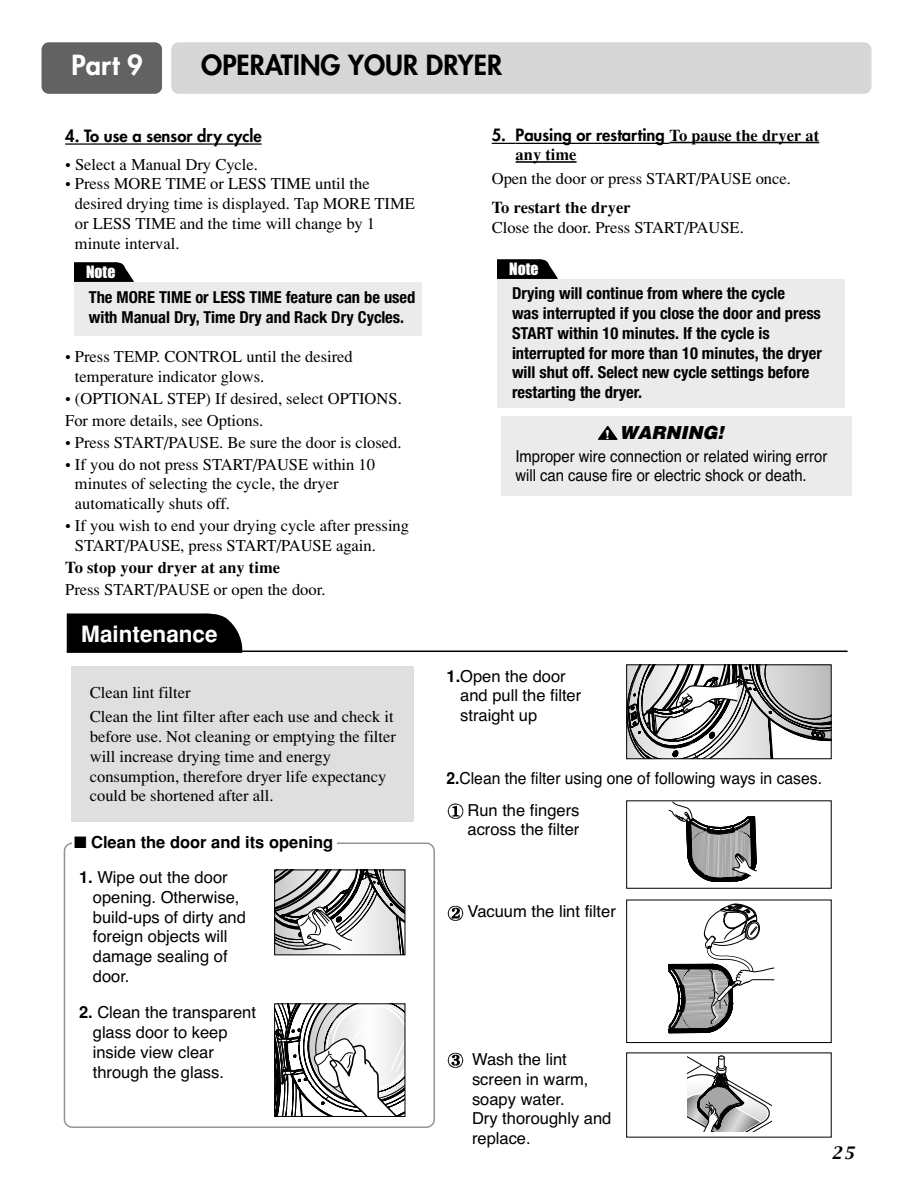
<style>
.page{position:relative;width:914px;height:1190px;background:#fff}
.page>*{position:absolute;margin:0;border:0;box-sizing:border-box;transform-origin:0 0}
.t1{font:800 27px "Futura";color:#000}
.t2{font:800 27px "Futura";color:#fff}
.t3{font:700 22.5px "Helvetica";color:#fff}
.t4{font:italic 900 18px "Helvetica";color:#000}
.t5{font:16.5px/19.8px "Times";color:#000}
.t6{font:16.5px/19.8px "Helvetica";color:#000}
.t7{font:700 condensed 16.5px/19.8px "Helvetica Neue";color:#000}
.t8{font:16.5px/19.5px "Helvetica";color:#000;scale:.9 1}
.t9{font:800 16.5px "Futura";color:#000}
.t10{font:700 16.5px "Times";color:#000}
.t11{font:16.5px "Helvetica";color:#000;scale:.95 1}
.t12{font:700 16.5px "Helvetica";color:#000}
.t13{font:15.75px "Impact";color:#fff}
.t14{font:italic 15px "Capitals";color:#000}
.t15{font:600 12px "Souvenir";color:#fff;scale:1.12 1}
.s1{font-weight:700}
.s2{font-family:"Times";font-weight:700}
</style>
<div class="page">
<div style="left:42px;top:43px;width:120px;height:51px;background:#626262;border-radius:7px"></div>
<div style="left:171px;top:43px;width:700px;height:51px;background:#d7d7d7;border-radius:7px"></div>
<div style="left:71px;top:666px;width:342px;height:155px;background:#dfdfdf"></div>
<img style="left:447px;top:803px;width:17px;height:16px">
<img style="left:447px;top:905px;width:17px;height:16px">
<img style="left:447px;top:1052px;width:17px;height:16px">
<svg style="left:626px;top:665px;width:205px;height:473px"></svg>
<hr style="left:67px;top:650px;width:780px;height:2px;background:#000">
<div style="left:64px;top:842px;width:371px;height:285px;border:2px solid #949494;border-radius:8px"></div>
<div style="left:72px;top:835px;width:265px;height:24px;background:#fff"></div>
<svg style="left:276px;top:871px;width:127px;height:82px"></svg>
<div style="left:274px;top:869px;width:131px;height:86px;border:1px solid #000"></div>
<svg style="left:67px;top:613px;width:175px;height:40px;background:#0c0c0c"></svg>
<hr style="left:65px;top:143px;width:25px;height:2px;background:#000">
<hr style="left:90px;top:143px;width:123px;height:2px;background:#000">
<hr style="left:213px;top:143px;width:48px;height:2px;background:#000">
<svg style="left:492px;top:143px;width:23px;height:1px"></svg>
<hr style="left:515px;top:143px;width:87px;height:1px;background:#000">
<hr style="left:602px;top:143px;width:36px;height:1px;background:#000">
<hr style="left:638px;top:143px;width:31px;height:1px;background:#000">
<hr style="left:679px;top:142px;width:99px;height:1px;background:#000">
<hr style="left:778px;top:142px;width:41px;height:1px;background:#000">
<hr style="left:515px;top:161px;width:61px;height:2px;background:#000">
<div style="left:497px;top:279px;width:348px;height:128px;background:#ebebeb"></div>
<svg style="left:497px;top:259px;width:61px;height:20px"></svg>
<div style="left:75px;top:283px;width:347px;height:53px;background:#ebebeb"></div>
<svg style="left:74px;top:262px;width:60px;height:20px"></svg>
<div style="left:501px;top:415px;width:350px;height:80px;background:#ebebeb"></div>
<svg style="left:598px;top:426px;width:19px;height:14px"></svg>
<svg style="left:276px;top:1005px;width:127px;height:109px"></svg>
<div style="left:274px;top:1003px;width:131px;height:113px;border:1px solid #000"></div>
<h1 class="t2" style="left:71px;top:52px;width:73px">Part 9</h1>
<h1 class="t1" style="left:201px;top:52px;width:302px">OPERATING YOUR DRYER</h1>
<p class="t9" style="left:65px;top:128px;width:198px">4. To use a sensor dry cycle</p>
<p class="t5" style="left:65px;top:156px;width:194px">• Select a Manual Dry Cycle.</p>
<p class="t5" style="left:75px;top:175px;width:341px;text-indent:-10px">• Press MORE TIME or LESS TIME until the desired drying time is displayed. Tap MORE TIME or LESS TIME and the time will change by 1 minute interval.</p>
<p class="t13" style="left:86px;top:267px;width:31px">Note</p>
<p class="t7" style="left:89px;top:288px;width:328px">The MORE TIME or LESS TIME feature can be used with Manual Dry, Time Dry and Rack Dry Cycles.</p>
<p class="t5" style="left:75px;top:348px;width:279px;text-indent:-10px">• Press TEMP. CONTROL until the desired temperature indicator glows.</p>
<p class="t5" style="left:65px;top:389px;width:338px;line-height:21.9px">• (OPTIONAL STEP) If desired, select OPTIONS.<br>For more details, see Options.</p>
<p class="t5" style="left:65px;top:434px;width:338px">• Press START/PAUSE. Be sure the door is closed.</p>
<p class="t5" style="left:75px;top:455px;width:302px;text-indent:-10px">• If you do not press START/PAUSE within 10 minutes of selecting the cycle, the dryer automatically shuts off.</p>
<p class="t5" style="left:75px;top:517px;width:335px;text-indent:-10px">• If you wish to end your drying cycle after pressing<br>START/PAUSE, press START/PAUSE again.</p>
<p class="t10" style="left:65px;top:561px;width:216px">To stop your dryer at any time</p>
<p class="t5" style="left:65px;top:581px;width:262px">Press START/PAUSE or open the door.</p>
<h2 class="t3" style="left:81px;top:625px;width:138px">Maintenance</h2>
<p class="t5" style="left:90px;top:682px;width:305px;line-height:24px">Clean lint filter<br>Clean the lint filter after each use and check it</p>
<p class="t5" style="left:90px;top:728px;width:308px">before use. Not cleaning or emptying the filter will increase drying time and energy consumption, therefore dryer life expectancy could be shortened after all.</p>
<p class="t12" style="left:74px;top:836px;width:261px">■ Clean the door and its opening</p>
<p class="t6" style="left:93px;top:868px;width:155px;text-indent:-14px"><span class="s1">1.</span> Wipe out the door opening. Otherwise, build-ups of dirty and foreign objects will damage sealing of door.</p>
<p class="t6" style="left:93px;top:1004px;width:165px;text-indent:-14px"><span class="s1">2.</span> Clean the transparent glass door to keep inside view clear through the glass.</p>
<p class="t9" style="left:492px;top:127px;width:329px">5. Pausing or restarting <span class="s2">To pause the dryer at</span></p>
<p class="t10" style="left:515px;top:149px;width:62px">any time</p>
<p class="t5" style="left:492px;top:170px;width:301px">Open the door or press START/PAUSE once.</p>
<p class="t10" style="left:492px;top:201px;width:140px">To restart the dryer</p>
<p class="t5" style="left:492px;top:219px;width:253px">Close the door. Press START/PAUSE.</p>
<p class="t13" style="left:509px;top:263px;width:31px">Note</p>
<p class="t7" style="left:512px;top:285px;width:311px">Drying will continue from where the cycle<br>was interrupted if you close the door and press START within 10 minutes. If the cycle is interrupted for more than 10 minutes, the dryer will shut off. Select new cycle settings before restarting the dryer.</p>
<p class="t4" style="left:619px;top:426px;width:109px">WARNING!</p>
<p class="t8" style="left:515px;top:448px;width:348px">Improper wire connection or related wiring error will can cause fire or electric shock or death.</p>
<p class="t15" style="left:605px;top:429px;width:6px">!</p>
<p class="t6" style="left:460px;top:667px;width:123px;text-indent:-14px"><span class="s1">1.</span>Open the door and pull the filter straight up</p>
<p class="t11" style="left:446px;top:771px;width:397px"><span class="s1">2.</span>Clean the filter using one of following ways in cases.</p>
<p class="t6" style="left:467px;top:801px;width:113px">Run the fingers across the filter</p>
<p class="t6" style="left:467px;top:903px;width:150px">Vacuum the lint filter</p>
<p class="t6" style="left:472px;top:1051px;width:141px">Wash the lint screen in warm, soapy water.<br>Dry thoroughly and replace.</p>
<p class="t14" style="left:831px;top:1145px;width:26px">25</p>
</div>
